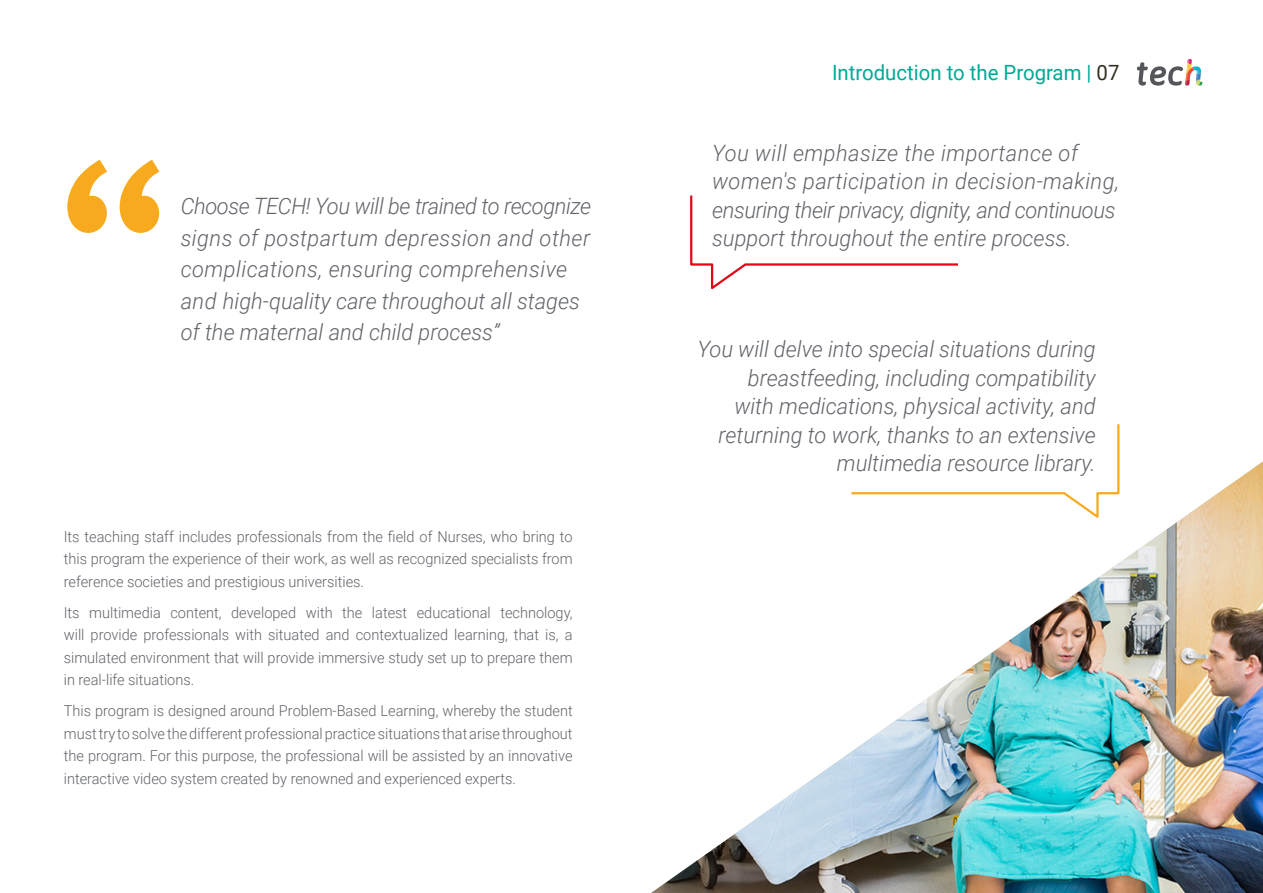
<style>
.page{position:relative;width:1263px;height:893px;background:#fff}
.page>*{position:absolute;margin:0;border:0;box-sizing:border-box;transform-origin:0 0}
.t1{font:italic 300 22.5px/28.5px "Roboto";color:#61646a}
.t2{font:21px "Roboto";color:#00a996}
.t3{font:300 15px/22.5px "Roboto";color:#61646a;text-align:justify}
.s1{color:#312e20}
</style>
<div class="page">
<img style="left:651px;top:461px;width:612px;height:432px">
<svg style="left:67px;top:160px;width:92px;height:73px"></svg>
<svg style="left:849px;top:424px;width:271px;height:97px"></svg>
<svg style="left:690px;top:195px;width:269px;height:95px"></svg>
<svg style="left:1137px;top:59px;width:65px;height:27px"></svg>
<h1 class="t1" style="left:181px;top:190px;width:412px;line-height:31.5px">Choose TECH! You will be trained to recognize signs of postpartum depression and other complications, ensuring comprehensive and high-quality care throughout all stages of the maternal and child process”</h1>
<p class="t3" style="left:64px;top:525px;width:510px">Its teaching staff includes professionals from the field of Nurses, who bring to this program the experience of their work, as well as recognized specialists from reference societies and prestigious universities.</p>
<p class="t3" style="left:64px;top:601px;width:510px">Its multimedia content, developed with the latest educational technology, will provide professionals with situated and contextualized learning, that is, a simulated environment that will provide immersive study set up to prepare them in real-life situations.</p>
<p class="t3" style="left:64px;top:699px;width:510px">This program is designed around Problem-Based Learning, whereby the student must try to solve the different professional practice situations that arise throughout the program. For this purpose, the professional will be assisted by an innovative interactive video system created by renowned and experienced experts.</p>
<h2 class="t2" style="left:832px;top:57px;width:289px">Introduction to the Program | <span class="s1">07</span></h2>
<h1 class="t1" style="left:712px;top:138px;width:409px">You will emphasize the importance of women's participation in decision-making, ensuring their privacy, dignity, and continuous support throughout the entire process.</h1>
<h1 class="t1" style="left:697px;top:334px;width:400px;text-align:right">You will delve into special situations during breastfeeding, including compatibility<br>with medications, physical activity, and returning to work, thanks to an extensive multimedia resource library.</h1>
</div>
